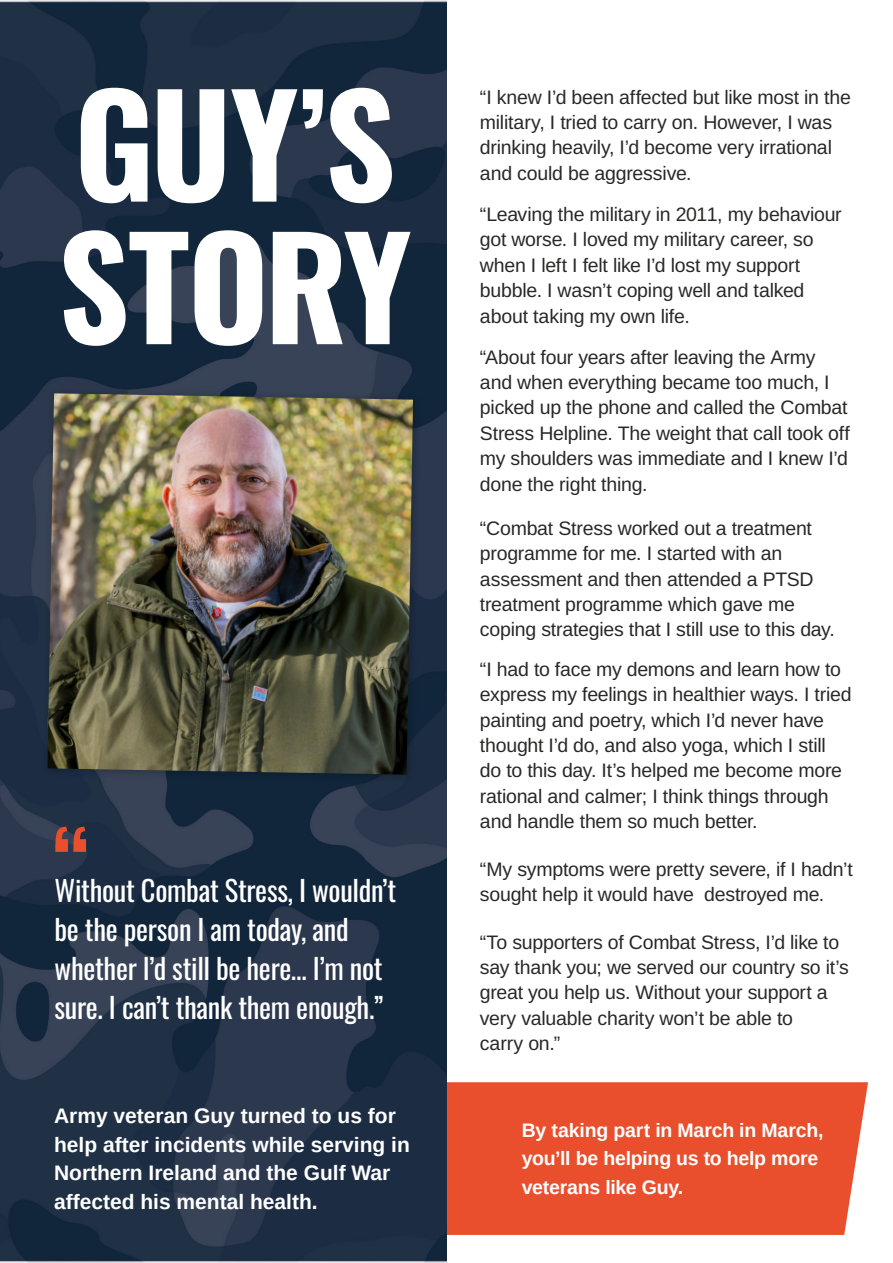
<style>
.page{position:relative;width:893px;height:1263px;background:#fff}
.page>*{position:absolute;margin:0;border:0;box-sizing:border-box;transform-origin:0 0}
.t1{font:138.75px/142.5px "Oswald";letter-spacing:-.025em;color:#fff}
.t2{font:88.5px "Oswald";color:#e94f2d}
.t3{font:28.5px/39px "Oswald";letter-spacing:-.01em;color:#fff}
.t4{font:700 21px/28.5px "Arimo";color:#fff}
.t5{font:19.5px/25.3px "Arimo";letter-spacing:-.01em;color:#282827}
.t6{font:700 19.5px/28.5px "Arimo";letter-spacing:-.01em;color:#fff}
</style>
<div class="page">
<div style="left:446px;top:1082px;width:422px;height:153px;background:#e94f2d"></div>
<img style="left:0;top:0;width:446px;height:1263px">
<div style="left:41px;top:387px;width:381px;height:397px;background:#000;opacity:.25"></div>
<img style="left:48px;top:393px;width:365px;height:382px">
<h1 class="t1" style="left:58px;top:60px;width:355px">GUY’S<br>STORY</h1>
<h2 class="t2" style="left:53px;top:784px;width:38px">“</h2>
<h3 class="t3" style="left:55px;top:868px;width:343px">Without Combat Stress, I wouldn’t be the person I am today, and whether I’d still be here… I’m not sure. I can’t thank them enough.”</h3>
<p class="t4" style="left:54px;top:1102px;width:357px">Army veteran Guy turned to us for help after incidents while serving in<br>Northern Ireland and the Gulf War affected his mental health.</p>
<p class="t5" style="left:480px;top:85px;width:372px">“I knew I’d been affected but like most in the military, I tried to carry on. However, I was drinking heavily, I’d become very irrational and could be aggressive.</p>
<p class="t5" style="left:480px;top:202px;width:363px">“Leaving the military in 2011, my behaviour got worse. I loved my military career, so when I left I felt like I’d lost my support bubble. I wasn’t coping well and talked about taking my own life.</p>
<p class="t5" style="left:480px;top:345px;width:372px">“About four years after leaving the Army and when everything became too much, I picked up the phone and called the Combat Stress Helpline. The weight that call took off my shoulders was immediate and I knew I’d done the right thing.</p>
<p class="t5" style="left:480px;top:516px;width:356px">“Combat Stress worked out a treatment programme for me. I started with an assessment and then attended a PTSD treatment programme which gave me coping strategies that I still use to this day.</p>
<p class="t5" style="left:480px;top:657px;width:373px">“I had to face my demons and learn how to express my feelings in healthier ways. I tried painting and poetry, which I’d never have thought I’d do, and also yoga, which I still do to this day. It’s helped me become more rational and calmer; I think things through and handle them so much better.</p>
<p class="t5" style="left:480px;top:857px;width:375px">“My symptoms were pretty severe, if I hadn’t sought help it would have destroyed me.</p>
<p class="t5" style="left:480px;top:930px;width:371px">“To supporters of Combat Stress, I’d like to say thank you; we served our country so it’s great you help us. Without your support a very valuable charity won’t be able to<br>carry on.”</p>
<p class="t6" style="left:522px;top:1116px;width:303px">By taking part in March in March, you’ll be helping us to help more veterans like Guy.</p>
</div>
